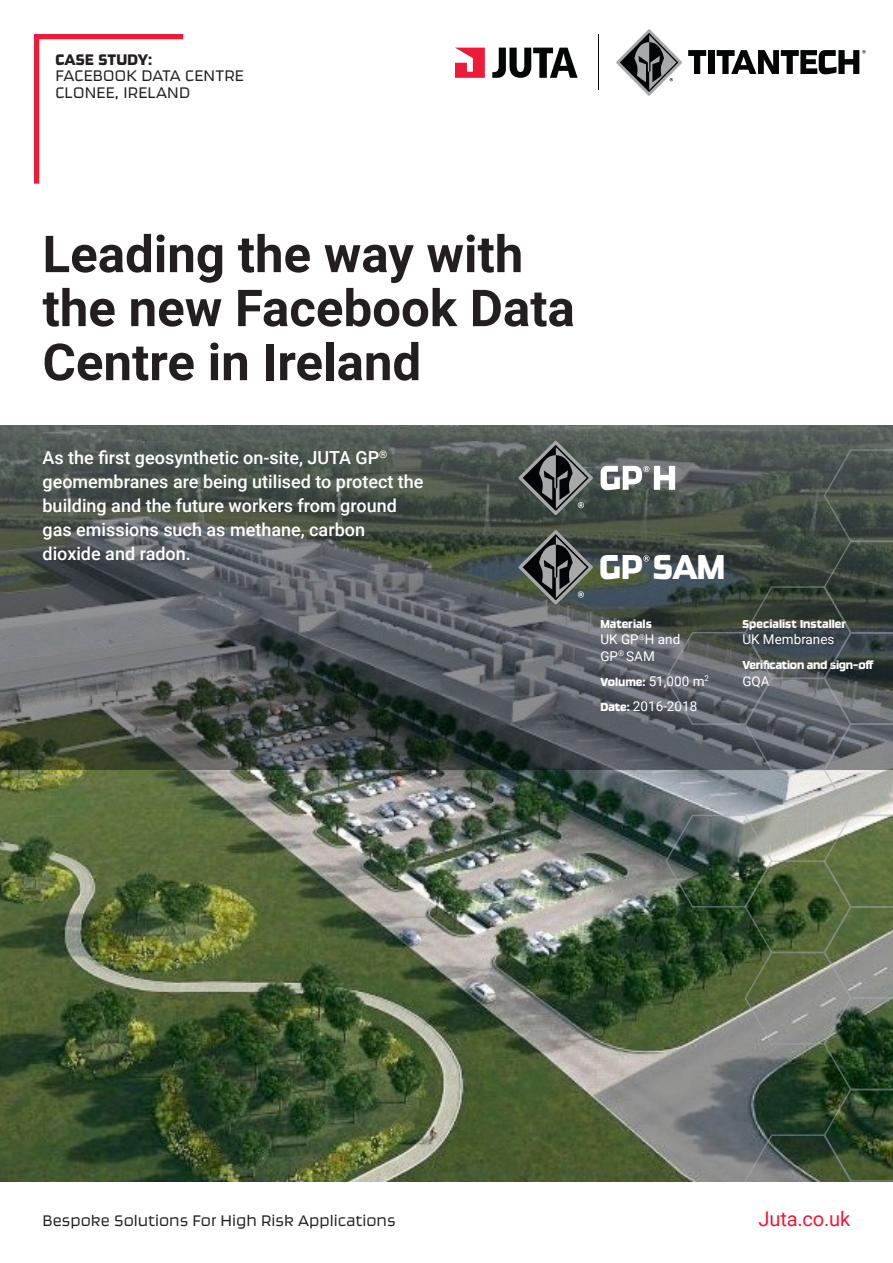
<style>
.page{position:relative;width:893px;height:1263px;background:#fff}
.page>*{position:absolute;margin:0;border:0;box-sizing:border-box;transform-origin:0 0}
.t1{font:700 51px/54px "Roboto";color:#231f20}
.t2{font:40.65px "Ginger Pro";color:#fff}
.t3{font:20.1px "Roboto";letter-spacing:-.01em;color:#ed1a38}
.t4{font:500 18px/24px "Roboto";color:#fff}
.t5{font:300 18px/16.5px "Ginger Pro";color:#231f20}
.t6{font:18px "Ginger Pro";letter-spacing:.01em;color:#231f20}
.t7{font:13.5px "Ginger Pro";color:#fff}
.t8{font:13.5px/16.5px "Roboto";color:#fff}
.t9{font:13.5px "Ginger Pro";letter-spacing:-.02em;color:#fff}
.s1{font-family:"Roboto"}
.s2{font-family:"Ginger Pro"}
</style>
<div class="page">
<img style="left:0;top:770px;width:665px;height:411px">
<svg style="left:0;top:425px;width:893px;height:345px;background:#515856"></svg>
<svg style="left:34px;top:34px;width:150px;height:150px"></svg>
<svg style="left:455px;top:48px;width:30px;height:30px"></svg>
<svg style="left:492px;top:48px;width:86px;height:30px"></svg>
<svg style="left:616px;top:29px;width:66px;height:67px"></svg>
<svg style="left:688px;top:50px;width:18px;height:24px"></svg>
<div style="left:708px;top:50px;width:6px;height:24px;background:#040606"></div>
<svg style="left:717px;top:50px;width:149px;height:24px"></svg>
<hr style="left:598px;top:34px;width:1px;height:56px;background:#040606">
<svg style="left:518px;top:440px;width:75px;height:75px;background:#535957"></svg>
<svg style="left:601px;top:466px;width:64px;height:24px"></svg>
<svg style="left:665px;top:449px;width:228px;height:732px;background:#576357"></svg>
<svg style="left:643px;top:555px;width:6px;height:6px"></svg>
<svg style="left:518px;top:530px;width:75px;height:75px;background:#545a55"></svg>
<p class="t6" style="left:55px;top:48px;width:98px">CASE STUDY:</p>
<p class="t5" style="left:55px;top:67px;width:190px">FACEBOOK DATA CENTRE<br>CLONEE, IRELAND</p>
<h1 class="t1" style="left:43px;top:225px;width:534px">Leading the way with the new Facebook Data<br>Centre in Ireland</h1>
<p class="t4" style="left:43px;top:445px;width:383px">As the first geosynthetic on-site, JUTA GP<sup>® </sup>geomembranes are being utilised to protect the building and the future workers from ground gas emissions such as methane, carbon dioxide and radon.</p>
<h2 class="t2" style="left:599px;top:542px;width:128px">GP SAM</h2>
<p class="t7" style="left:600px;top:615px;width:53px">Materials</p>
<p class="t8" style="left:600px;top:631px;width:81px">UK GP<sup>®</sup>H and<br>GP<sup>®</sup> SAM</p>
<p class="t7" style="left:600px;top:673px;width:110px">Volume: <span class="s1">51,000 m</span><sup>2</sup></p>
<p class="t8" style="left:600px;top:697px;width:98px"><span class="s2">Date:</span> 2016-2018</p>
<p class="t7" style="left:742px;top:615px;width:105px">Specialist Installer</p>
<p class="t8" style="left:742px;top:631px;width:94px">UK Membranes</p>
<p class="t9" style="left:742px;top:657px;width:133px">Verification and sign-off</p>
<p class="t8" style="left:742px;top:672px;width:29px">GQA</p>
<p class="t5" style="left:43px;top:1212px;width:355px">Bespoke Solutions For High Risk Applications</p>
<p class="t3" style="left:758px;top:1205px;width:93px">Juta.co.uk</p>
</div>
